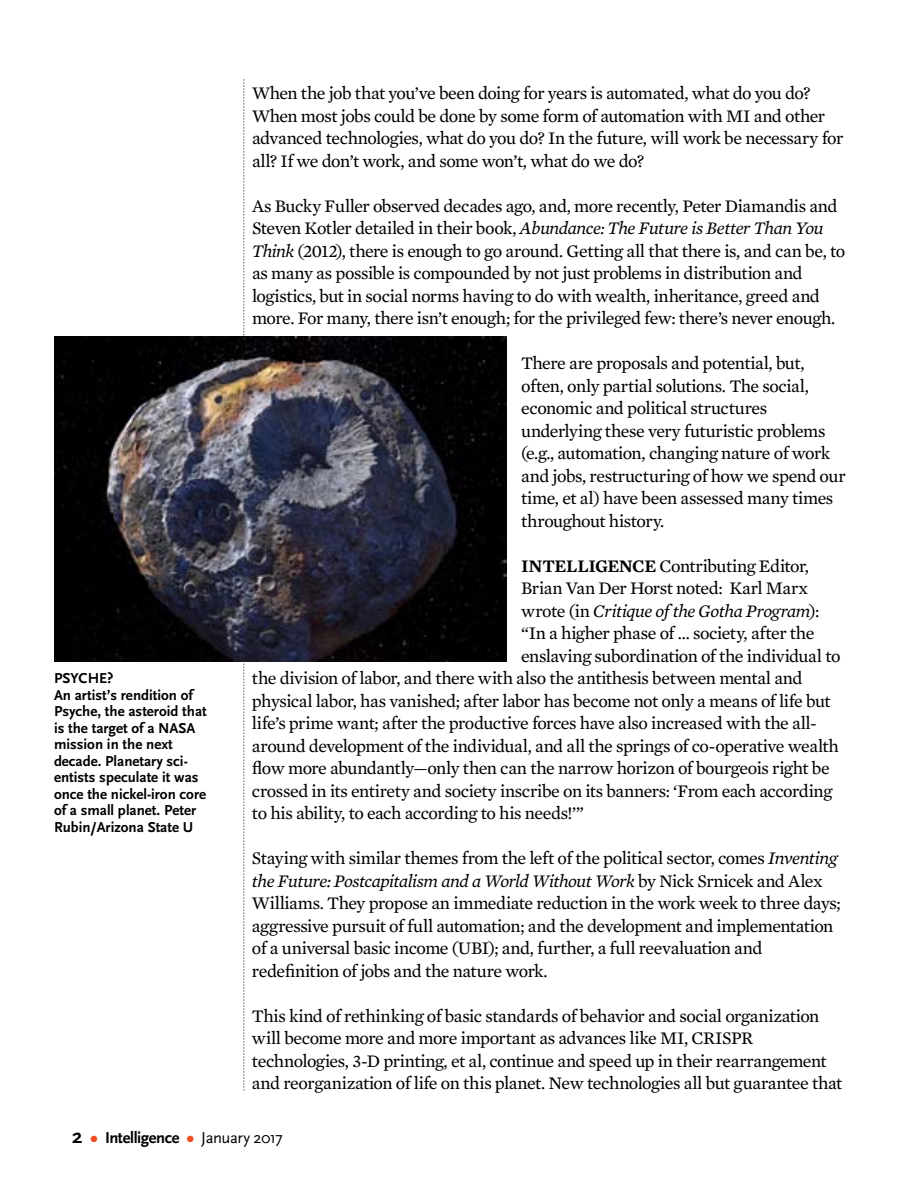
<style>
.page{position:relative;width:918px;height:1188px;background:#fff}
.page>*{position:absolute;margin:0;border:0;box-sizing:border-box;transform-origin:0 0}
.t1{font:700 21px "Scala Sans";color:#000}
.t2{font:18px/22.5px "Mercury Text G2";letter-spacing:-.025em;color:#000}
.t3{font:italic 18px "Mercury Text G2";letter-spacing:-.03em;color:#000}
.t4{font:700 16.5px "Scala Sans";letter-spacing:-.025em;color:#000}
.t5{font:700 15px/16.5px "Scala Sans";color:#000}
.s1{font-style:italic}
.s2{font-weight:600}
.s3{font-style:normal}
.s4{color:#f04e23}
.s5{font-weight:400}
</style>
<div class="page">
<svg style="left:243px;top:79px;width:1px;height:1012px"></svg>
<img style="left:54px;top:337px;width:452px;height:325px">
<p class="t5" style="left:54px;top:671px;width:154px">PSYCHE?<br>An artist’s rendition of<br>Psyche, the asteroid that is the target of a NASA mission in the next decade. Planetary sci&shy;entists speculate it was once the nickel-iron core of a small planet. Peter<br>Rubin/Arizona State U</p>
<p class="t2" style="left:252px;top:82px;width:593px">When the job that you’ve been doing for years is automated, what do you do?<br>When most jobs could be done by some form of automation with MI and other advanced technologies, what do you do? In the future, will work be necessary for all? If we don’t work, and some won’t, what do we do?</p>
<p class="t2" style="left:252px;top:194px;width:595px">As Bucky Fuller observed decades ago, and, more recently, Peter Diamandis and Steven Kotler detailed in their book, <span class="s1">Abundance: The Future is Better Than You Think</span> (2012), there is enough to go around. Getting all that there is, and can be, to as many as possible is compounded by not just problems in distribution and logistics, but in social norms having to do with wealth, inheritance, greed and more. For many, there isn’t enough; for the privileged few: there’s never enough.</p>
<p class="t2" style="left:521px;top:352px;width:326px">There are proposals and potential, but, often, only partial solutions. The social, economic and political structures underlying these very futuristic problems (e.g., automation, changing nature of work and jobs, restructuring of how we spend our time, et al) have been assessed many times throughout history.</p>
<p class="t2" style="left:521px;top:554px;width:289px"><span class="s2">INTELLIGENCE</span> Contributing Editor,</p>
<p class="t2" style="left:521px;top:577px;width:289px">Brian Van Der Horst noted: Karl Marx</p>
<p class="t3" style="left:521px;top:600px;width:300px"><span class="s3">wrote (in</span> Critique of the Gotha Program<span class="s3">):</span></p>
<p class="t2" style="left:521px;top:622px;width:295px">“In a higher phase of … society, after the</p>
<p class="t2" style="left:521px;top:644px;width:321px">enslaving subordination of the individual to</p>
<p class="t2" style="left:252px;top:667px;width:552px">the division of labor, and there with also the antithesis between mental and</p>
<p class="t2" style="left:252px;top:689px;width:580px">physical labor, has vanished; after labor has become not only a means of life but</p>
<p class="t2" style="left:252px;top:712px;width:566px">life’s prime want; after the productive forces have also increased with the all-</p>
<p class="t2" style="left:252px;top:734px;width:588px">around development of the individual, and all the springs of co-operative wealth</p>
<p class="t2" style="left:252px;top:757px;width:579px">flow more abundantly—only then can the narrow horizon of bourgeois right be</p>
<p class="t2" style="left:252px;top:779px;width:582px">crossed in its entirety and society inscribe on its banners: ‘From each according</p>
<p class="t2" style="left:252px;top:802px;width:333px">to his ability, to each according to his needs!’”</p>
<p class="t2" style="left:252px;top:847px;width:590px">Staying with similar themes from the left of the political sector, comes <span class="s1">Inventing the Future: Postcapitalism and a World Without Work</span> by Nick Srnicek and Alex Williams. They propose an immediate reduction in the work week to three days; aggressive pursuit of full automation; and the development and implementation of a universal basic income (UBI); and, further, a full reevaluation and redefinition of jobs and the nature work.</p>
<p class="t2" style="left:252px;top:1004px;width:592px">This kind of rethinking of basic standards of behavior and social organization will become more and more important as advances like MI, CRISPR technologies, 3-D printing, et al, continue and speed up in their rearrangement and reorganization of life on this planet. New technologies all but guarantee that</p>
<p class="t1" style="left:72px;top:1125px;width:12px">2</p>
<p class="t4" style="left:91px;top:1129px;width:194px"><span class="s4">●</span> Intelligence <span class="s4">●</span> <span class="s5">January 2017</span></p>
</div>
